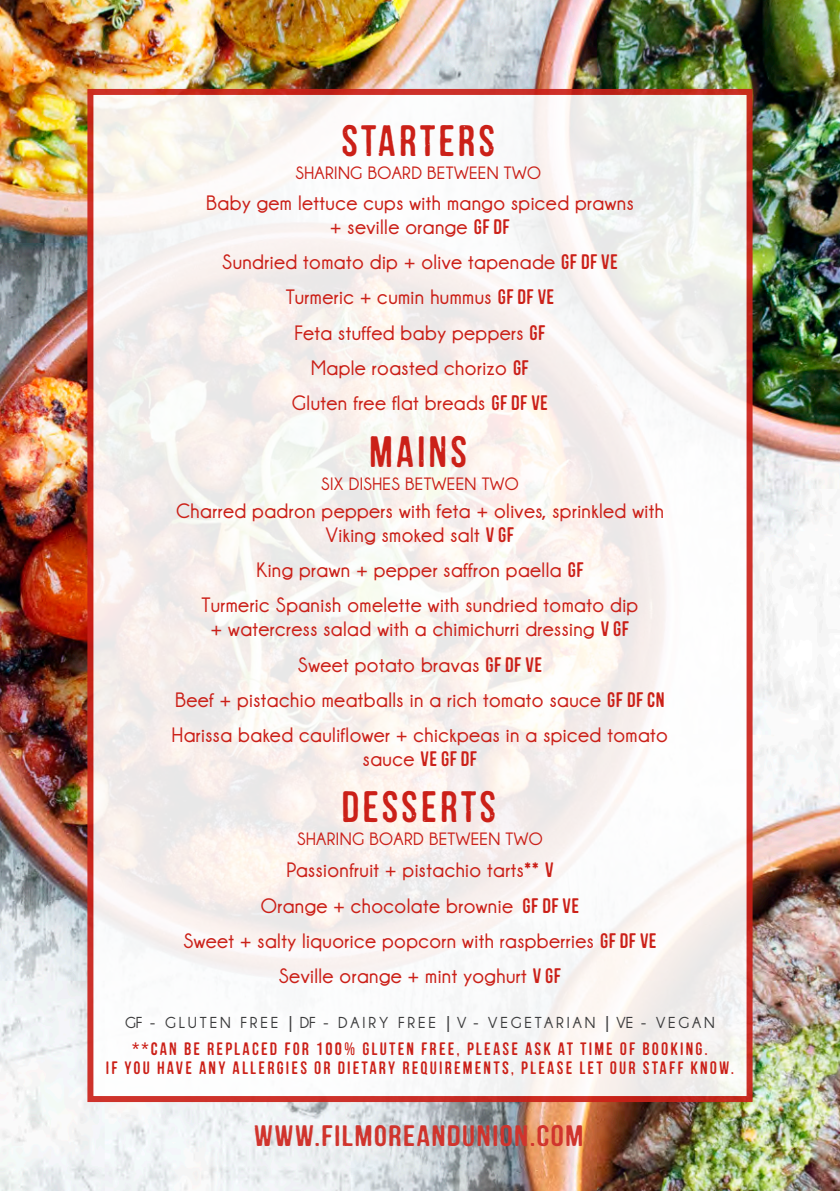
<style>
.page{position:relative;width:840px;height:1191px;background:#fff}
.page>*{position:absolute;margin:0;border:0;box-sizing:border-box;transform-origin:0 0}
.t1{font:44px "Mocha Mattari";letter-spacing:.07em;color:#cb2018}
.t2{font:29.6px "Mocha Mattari";letter-spacing:.03em;color:#d0342d;scale:1.15 1}
.t3{font:700 21px "Champagne&Limousines";letter-spacing:.02em;color:#cb2018}
.t4{font:21px "Mocha Mattari";color:#cb2018}
.t5{font:18px "Mocha Mattari";letter-spacing:.12em;color:#cb2018}
.t6{font:700 18px "Champagne&Limousines";letter-spacing:.02em;color:#cb2018}
.t7{font:700 16px "Champagne&Limousines";letter-spacing:.18em;color:#3c3c3d}
.s1{font-family:"Mocha Mattari";font-weight:400}
.s2{font-family:"Champagne&Limousines";font-weight:700}
.s3{font-family:"Minion Pro"}
</style>
<div class="page">
<img style="left:0;top:0;width:839px;height:1191px">
<div style="left:87px;top:89px;width:665px;height:1013px;background:linear-gradient(to bottom,#f6f3f0,#f9f5f3);border:6px solid #cb2018"></div>
<p class="t1" style="left:341px;top:116px;width:152px">STARTERS</p>
<p class="t6" style="left:295px;top:163px;width:247px">SHARING BOARD BETWEEN TWO</p>
<p class="t3" style="left:206px;top:191px;width:429px">Baby gem lettuce cups with mango spiced prawns</p>
<p class="t3" style="left:330px;top:215px;width:172px">+ seville orange <span class="s1">GF DF</span></p>
<p class="t3" style="left:222px;top:250px;width:397px">Sundried tomato dip + olive tapenade <span class="s1">GF DF VE</span></p>
<p class="t3" style="left:285px;top:285px;width:270px">Turmeric + cumin hummus <span class="s1">GF DF VE</span></p>
<p class="t3" style="left:294px;top:321px;width:251px">Feta stuffed baby peppers <span class="s1">GF</span></p>
<p class="t3" style="left:311px;top:356px;width:218px">Maple roasted chorizo <span class="s1">GF</span></p>
<p class="t3" style="left:292px;top:391px;width:257px">Gluten free flat breads <span class="s1">GF DF VE</span></p>
<p class="t1" style="left:369px;top:427px;width:99px">MAINS</p>
<p class="t6" style="left:321px;top:474px;width:199px">SIX DISHES BETWEEN TWO</p>
<p class="t3" style="left:176px;top:498px;width:489px">Charred padron peppers with feta + olives, sprinkled with</p>
<p class="t3" style="left:326px;top:522px;width:188px">Viking smoked salt <span class="s1">V GF</span></p>
<p class="t3" style="left:256px;top:558px;width:327px">King prawn + pepper saffron paella <span class="s1">GF</span></p>
<p class="t3" style="left:201px;top:593px;width:438px">Turmeric Spanish omelette with sundried tomato dip</p>
<p class="t3" style="left:211px;top:617px;width:418px">+ watercress salad with a chimichurri dressing <span class="s1">V GF</span></p>
<p class="t3" style="left:298px;top:652px;width:245px">Sweet potato bravas <span class="s1">GF DF VE</span></p>
<p class="t3" style="left:175px;top:688px;width:489px">Beef + pistachio meatballs in a rich tomato sauce <span class="s1">GF DF CN</span></p>
<p class="t3" style="left:172px;top:723px;width:497px">Harissa baked cauliflower + chickpeas in a spiced tomato</p>
<p class="t4" style="left:363px;top:747px;width:107px"><span class="s2">sauce</span> VE GF DF</p>
<p class="t1" style="left:341px;top:783px;width:153px">DESSERTS</p>
<p class="t6" style="left:297px;top:829px;width:247px">SHARING BOARD BETWEEN TWO</p>
<p class="t3" style="left:286px;top:858px;width:268px">Passionfruit + pistachio tarts** <span class="s1">V</span></p>
<p class="t3" style="left:261px;top:893px;width:320px">Orange + chocolate brownie <span class="s1">GF DF VE</span></p>
<p class="t3" style="left:183px;top:929px;width:474px">Sweet + salty liquorice popcorn with raspberries <span class="s1">GF DF VE</span></p>
<p class="t3" style="left:279px;top:964px;width:282px">Seville orange + mint yoghurt <span class="s1">V GF</span></p>
<p class="t7" style="left:125px;top:1013px;width:591px">GF - GLUTEN FREE <span class="s3">|</span> DF - DAIRY FREE <span class="s3">|</span> V - VEGETARIAN <span class="s3">|</span> VE - VEGAN</p>
<p class="t5" style="left:132px;top:1038px;width:402px">**CAN BE REPLACED FOR 100% GLUTEN FREE, PLEASE ASK</p>
<p class="t5" style="left:557px;top:1038px;width:112px">AT TIME OF BOOKIN</p>
<p class="t5" style="left:695px;top:1038px;width:14px">G.</p>
<p class="t5" style="left:106px;top:1057px;width:103px">IF YOU HAVE ANY</p>
<p class="t5" style="left:232px;top:1057px;width:139px">ALLERGIES OR DIETARY</p>
<p class="t5" style="left:402px;top:1057px;width:299px">REQUIR EMENTS, PLEASE LET OUR STAFF KNOW</p>
<p class="t5" style="left:730px;top:1057px;width:5px">.</p>
<p class="t2" style="left:254px;top:1119px;width:80px">WWW.FILMO</p>
<p class="t2" style="left:388px;top:1119px;width:171px">REANDUNION.COM</p>
</div>
